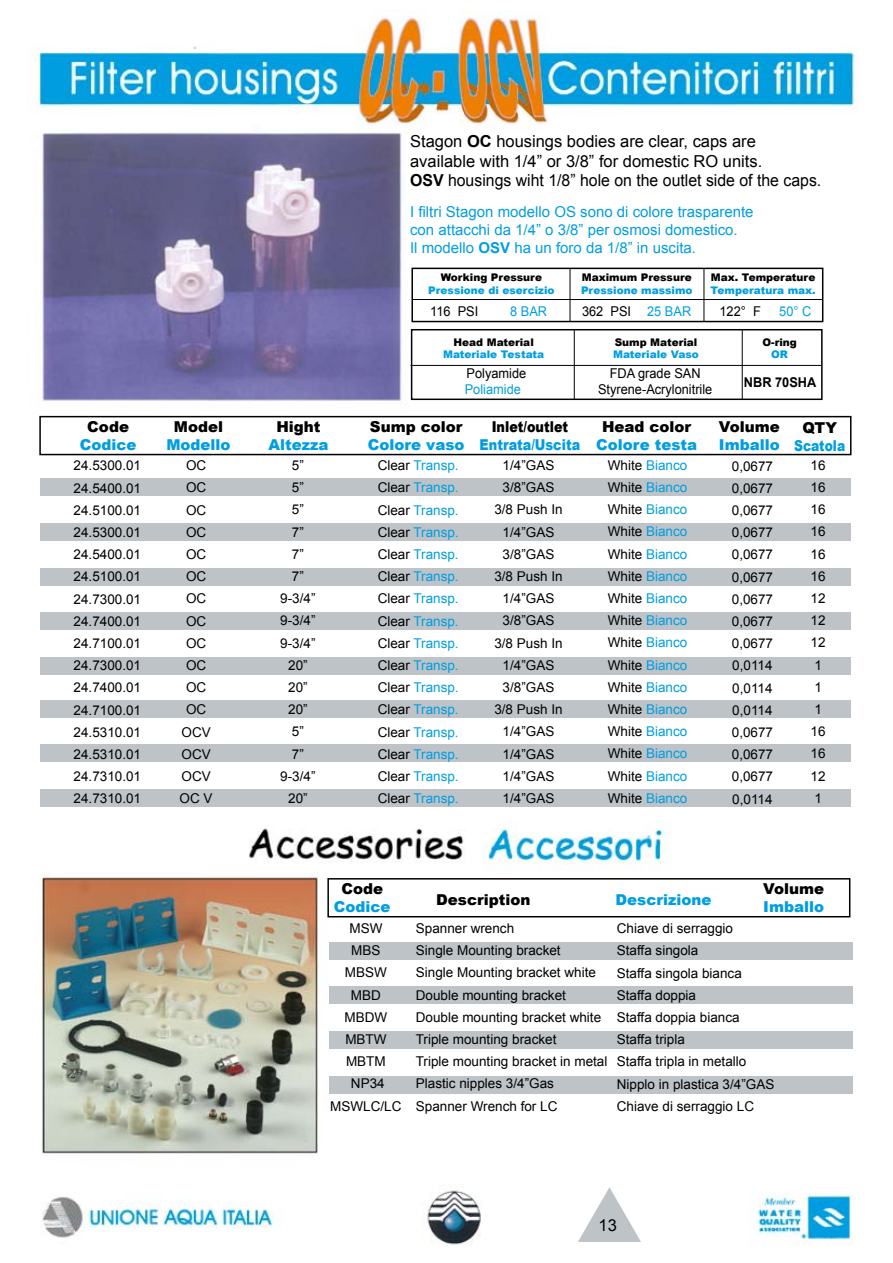
<style>
.page{position:relative;width:893px;height:1263px;background:#fff}
.page>*{position:absolute;margin:0;border:0;box-sizing:border-box;transform-origin:0 0}
.t1{font:16.5px/19.8px "Arial";color:#000}
.t2{font:15px/18px "Arial";color:#009ee0}
.t3{font:900 15px "Arial";color:#009ee0}
.t4{font:900 15px "Arial";color:#000}
.t5{font:900 15px "Arial";color:#009ee0;scale:.85 1}
.t6{font:900 15px "Arial";color:#000;scale:.85 1}
.t7{font:900 15px "Arial";color:#009ee0;scale:.82 1}
.t8{font:13.5px/22.2px "Arial";color:#000;text-align:center}
.t9{font:13.5px/22.2px "Arial";color:#009ee0;text-align:justify}
.t10{font:13.5px/16.2px "Arial";color:#000;text-align:center;scale:.95 1}
.t11{font:13.5px "Arial";color:#009ee0;scale:.95 1}
.t12{font:700 13.5px "Arial";color:#000;scale:.95 1}
.t13{font:900 10.5px "Arial";color:#009ee0}
.t14{font:900 10.5px "Arial";color:#000}
.s1{font-weight:700}
.s2{color:#009ee0}
.s3{color:#000}
</style>
<div class="page">
<img style="left:42px;top:1190px;width:811px;height:55px">
<img style="left:42px;top:825px;width:630px;height:329px">
<div style="left:329px;top:942px;width:524px;height:18px;background:#bdc3c7"></div>
<img style="left:34px;top:11px;width:824px;height:422px">
<div style="left:40px;top:478px;width:811px;height:18px;background:#bdc3c7"></div>
<div style="left:40px;top:523px;width:811px;height:18px;background:#bdc3c7"></div>
<div style="left:40px;top:568px;width:811px;height:18px;background:#bdc3c7"></div>
<div style="left:40px;top:612px;width:811px;height:18px;background:#bdc3c7"></div>
<div style="left:40px;top:657px;width:811px;height:18px;background:#bdc3c7"></div>
<div style="left:40px;top:700px;width:811px;height:17px;background:#bdc3c7"></div>
<div style="left:40px;top:744px;width:811px;height:18px;background:#bdc3c7"></div>
<div style="left:40px;top:789px;width:811px;height:18px;background:#bdc3c7"></div>
<div style="left:39px;top:416px;width:812px;height:39px;border:2px solid #000"></div>
<div style="left:411px;top:268px;width:412px;height:54px;border:2px solid #000"></div>
<div style="left:411px;top:329px;width:412px;height:71px;border:2px solid #000"></div>
<hr style="left:570px;top:268px;width:1px;height:53px;background:#000">
<hr style="left:704px;top:268px;width:1px;height:53px;background:#000">
<hr style="left:413px;top:299px;width:409px;height:1px;background:#000">
<hr style="left:574px;top:330px;width:1px;height:69px;background:#000">
<hr style="left:742px;top:329px;width:1px;height:70px;background:#000">
<hr style="left:411px;top:365px;width:411px;height:1px;background:#000">
<div style="left:327px;top:878px;width:523px;height:39px;border:2px solid #000"></div>
<div style="left:329px;top:986px;width:524px;height:18px;background:#bdc3c7"></div>
<div style="left:329px;top:1031px;width:524px;height:18px;background:#bdc3c7"></div>
<div style="left:329px;top:1076px;width:524px;height:18px;background:#bdc3c7"></div>
<svg style="left:577px;top:1187px;width:65px;height:56px"></svg>
<p class="t1" style="left:410px;top:131px;width:413px">Stagon <span class="s1">OC</span> housings bodies are clear, caps are available with 1/4” or 3/8” for domestic RO units.<br><span class="s1">OSV</span> housings wiht 1/8” hole on the outlet side of the caps.</p>
<p class="t2" style="left:410px;top:202px;width:345px">I filtri Stagon modello OS sono di colore trasparente con attacchi da 1/4” o 3/8” per osmosi domestico.<br>Il modello <span class="s1">OSV</span> ha un foro da 1/8” in uscita.</p>
<p class="t14" style="left:441px;top:270px;width:103px">Working Pressure</p>
<p class="t13" style="left:428px;top:283px;width:128px">Pressione di esercizio</p>
<p class="t14" style="left:582px;top:270px;width:111px">Maximum Pressure</p>
<p class="t13" style="left:581px;top:282px;width:113px">Pressione massimo</p>
<p class="t14" style="left:711px;top:270px;width:106px">Max. Temperature</p>
<p class="t13" style="left:711px;top:282px;width:107px">Temperatura max.</p>
<p class="t4" style="left:87px;top:416px;width:43px">Code</p>
<p class="t3" style="left:80px;top:434px;width:58px">Codice</p>
<p class="t4" style="left:174px;top:416px;width:51px">Model</p>
<p class="t3" style="left:166px;top:434px;width:66px">Modello</p>
<p class="t4" style="left:276px;top:416px;width:46px">Hight</p>
<p class="t3" style="left:268px;top:434px;width:62px">Altezza</p>
<p class="t10" style="left:430px;top:303px;width:52px">116 PSI</p>
<p class="t11" style="left:510px;top:302px;width:40px">8 BAR</p>
<p class="t10" style="left:582px;top:303px;width:116px">362 PSI <span class="s2">25 BAR</span></p>
<p class="t10" style="left:719px;top:303px;width:45px">122° F</p>
<p class="t11" style="left:779px;top:302px;width:35px">50° C</p>
<p class="t14" style="left:453px;top:334px;width:82px">Head Material</p>
<p class="t13" style="left:443px;top:347px;width:103px">Materiale Testata</p>
<p class="t10" style="left:467px;top:365px;width:64px">Polyamide</p>
<p class="t11" style="left:465px;top:380px;width:61px">Poliamide</p>
<p class="t14" style="left:615px;top:334px;width:84px">Sump Material</p>
<p class="t13" style="left:613px;top:347px;width:87px">Materiale Vaso</p>
<p class="t10" style="left:598px;top:365px;width:122px">FDA grade SAN<br>Styrene-Acrylonitrile</p>
<p class="t14" style="left:762px;top:334px;width:36px">O-ring</p>
<p class="t13" style="left:771px;top:347px;width:18px">OR</p>
<p class="t12" style="left:744px;top:374px;width:78px">NBR 70SHA</p>
<p class="t4" style="left:370px;top:416px;width:94px">Sump color</p>
<p class="t3" style="left:368px;top:434px;width:98px">Colore vaso</p>
<p class="t6" style="left:492px;top:416px;width:91px">Inlet/outlet</p>
<p class="t5" style="left:480px;top:434px;width:120px">Entrata/Uscita</p>
<p class="t4" style="left:602px;top:416px;width:91px">Head color</p>
<p class="t3" style="left:596px;top:434px;width:103px">Colore testa</p>
<p class="t4" style="left:719px;top:416px;width:62px">Volume</p>
<p class="t3" style="left:719px;top:434px;width:62px">Imballo</p>
<p class="t4" style="left:802px;top:416px;width:36px">QTY</p>
<p class="t7" style="left:794px;top:434px;width:64px">Scatola</p>
<p class="t9" style="left:608px;top:454px;width:81px"><span class="s3">White</span> Bianco <span class="s3">White</span> Bianco <span class="s3">White</span> Bianco <span class="s3">White</span> Bianco <span class="s3">White</span> Bianco <span class="s3">White</span> Bianco <span class="s3">White</span> Bianco <span class="s3">White</span> Bianco <span class="s3">White</span> Bianco <span class="s3">White</span> Bianco <span class="s3">White</span> Bianco <span class="s3">White</span> Bianco <span class="s3">White</span> Bianco <span class="s3">White</span> Bianco <span class="s3">White</span> Bianco <span class="s3">White</span> Bianco</p>
<p class="t8" style="left:280px;top:454px;width:37px">5”<br>5”<br>5”<br>7”<br>7”<br>7”<br>9-3/4”<br>9-3/4”<br>9-3/4”<br>20”<br>20”<br>20”<br>5”<br>7”<br>9-3/4”<br>20”</p>
<p class="t8" style="left:494px;top:454px;width:70px">1/4”GAS<br>3/8”GAS<br>3/8 Push In<br>1/4”GAS<br>3/8”GAS<br>3/8 Push In<br>1/4”GAS<br>3/8”GAS<br>3/8 Push In<br>1/4”GAS<br>3/8”GAS<br>3/8 Push In<br>1/4”GAS<br>1/4”GAS<br>1/4”GAS<br>1/4”GAS</p>
<p class="t8" style="left:811px;top:454px;width:17px;text-align:left">16<br>16<br>16<br>16<br>16<br>16<br>12<br>12<br>12<br>1<br>1<br>1<br>16<br>16<br>12<br>1</p>
<p class="t8" style="left:74px;top:455px;width:69px;text-align:justify">24.5300.01<br>24.5400.01<br>24.5100.01<br>24.5300.01<br>24.5400.01<br>24.5100.01<br>24.7300.01<br>24.7400.01<br>24.7100.01<br>24.7300.01<br>24.7400.01<br>24.7100.01<br>24.5310.01<br>24.5310.01<br>24.7310.01<br>24.7310.01</p>
<p class="t8" style="left:180px;top:454px;width:35px">OC<br>OC<br>OC<br>OC<br>OC<br>OC<br>OC<br>OC<br>OC<br>OC<br>OC<br>OC<br>OCV<br>OCV<br>OCV<br>OC V</p>
<p class="t9" style="left:378px;top:454px;width:83px"><span class="s3">Clear</span> Transp.<br><span class="s3">Clear</span> Transp.<br><span class="s3">Clear</span> Transp.<br><span class="s3">Clear</span> Transp.<br><span class="s3">Clear</span> Transp.<br><span class="s3">Clear</span> Transp.<br><span class="s3">Clear</span> Transp.<br><span class="s3">Clear</span> Transp.<br><span class="s3">Clear</span> Transp.<br><span class="s3">Clear</span> Transp.<br><span class="s3">Clear</span> Transp.<br><span class="s3">Clear</span> Transp.<br><span class="s3">Clear</span> Transp.<br><span class="s3">Clear</span> Transp.<br><span class="s3">Clear</span> Transp.<br><span class="s3">Clear</span> Transp.</p>
<p class="t8" style="left:732px;top:455px;width:43px;text-align:justify">0,0677<br>0,0677<br>0,0677<br>0,0677<br>0,0677<br>0,0677<br>0,0677<br>0,0677<br>0,0677<br>0,0114<br>0,0114<br>0,0114<br>0,0677<br>0,0677<br>0,0677<br>0,0114</p>
<p class="t4" style="left:341px;top:878px;width:43px">Code</p>
<p class="t3" style="left:334px;top:896px;width:58px">Codice</p>
<p class="t8" style="left:330px;top:917px;width:73px">MSW<br>MBS<br>MBSW<br>MBD<br>MBDW<br>MBTW<br>MBTM<br>NP34<br>MSWLC/LC</p>
<p class="t4" style="left:436px;top:888px;width:96px">Description</p>
<p class="t8" style="left:416px;top:917px;width:193px;text-align:left">Spanner wrench<br>Single Mounting bracket<br>Single Mounting bracket white<br>Double mounting bracket<br>Double mounting bracket white<br>Triple mounting bracket<br>Triple mounting bracket in metal<br>Plastic nipples 3/4”Gas<br>Spanner Wrench for LC</p>
<p class="t4" style="left:763px;top:877px;width:62px">Volume</p>
<p class="t3" style="left:763px;top:895px;width:62px">Imballo</p>
<p class="t8" style="left:617px;top:917px;width:159px;text-align:left">Chiave di serraggio<br>Staffa singola<br>Staffa singola bianca<br>Staffa doppia<br>Staffa doppia bianca<br>Staffa tripla<br>Staffa tripla in metallo<br>Nipplo in plastica 3/4”GAS<br>Chiave di serraggio LC</p>
<p class="t3" style="left:615px;top:889px;width:97px">Descrizione</p>
<p class="t1" style="left:598px;top:1215px;width:20px">13</p>
</div>
